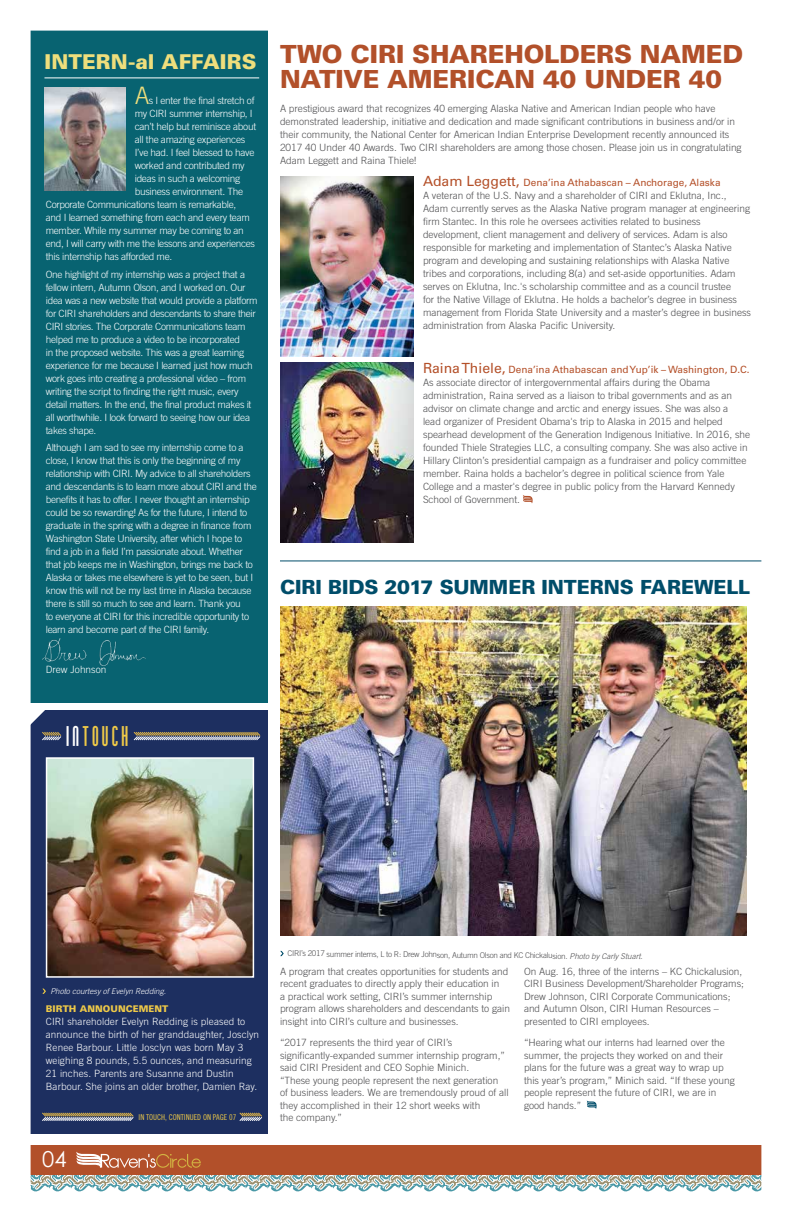
<style>
.page{position:relative;width:792px;height:1224px;background:#fff}
.page>*{position:absolute;margin:0;border:0;box-sizing:border-box;transform-origin:0 0}
.t1{font:900 25px/25px "Univers LT Std";letter-spacing:-.01em;color:#b2502a}
.t2{font:24px "Chingolo Pro";color:#eec948}
.t3{font:300 24px "Trade Gothic LT Std";color:#efde7c}
.t4{font:22px "Century Gothic";color:#fff}
.t5{font:900 20.5px "Univers LT Std";color:#efde7c}
.t6{font:900 19.5px "Univers LT Std";letter-spacing:-.005em;color:#004d6a}
.t7{font:300 10px/13px "Trade Gothic LT Std";color:#4d4d4f}
.t8{font:300 10px/13px "Trade Gothic LT Std";letter-spacing:-.03em;color:#fff}
.t9{font:300 10px/13px "Trade Gothic LT Std";letter-spacing:.01em;color:#fff}
.t10{font:10px "Univers LT Std";color:#b45029}
.t11{font:10px "Univers Black DTC";letter-spacing:.01em;color:#eec948}
.t12{font:300 10px "Trade Gothic LT Std";color:#fff}
.t13{font:300 8px "Trade Gothic LT Std";letter-spacing:-.04em;color:#4d4d4f}
.t14{font:italic 300 8px "Trade Gothic LT Std";color:#fff}
.t15{font:8px "Trade Gothic LT Std Cn 18";color:#eec948}
.s1{color:#fff}
.s2{font-size:14px}
.s3{font-style:italic}
</style>
<div class="page">
<img style="left:30px;top:30px;width:732px;height:1162px">
<h3 class="t5" style="left:44px;top:49px;width:214px">INTERN-al AFFAIRS</h3>
<h2 class="t3" style="left:135px;top:82px;width:16px">A</h2>
<p class="t8" style="left:149px;top:94px;width:107px">s I enter the final stretch of</p>
<p class="t8" style="left:135px;top:107px;width:120px">my CIRI summer internship, I</p>
<p class="t8" style="left:135px;top:120px;width:123px">can’t help but reminisce about</p>
<p class="t8" style="left:135px;top:133px;width:112px">all the amazing experiences</p>
<p class="t8" style="left:135px;top:146px;width:121px">I’ve had. I feel blessed to have</p>
<p class="t8" style="left:135px;top:159px;width:112px">worked and contributed my</p>
<p class="t8" style="left:135px;top:172px;width:107px">ideas in such a welcoming</p>
<p class="t8" style="left:135px;top:185px;width:110px">business environment. The</p>
<p class="t8" style="left:46px;top:198px;width:192px">Corporate Communications team is remarkable,</p>
<p class="t8" style="left:46px;top:211px;width:206px">and I learned something from each and every team</p>
<p class="t8" style="left:46px;top:224px;width:200px">member. While my summer may be coming to an</p>
<p class="t8" style="left:46px;top:237px;width:211px">end, I will carry with me the lessons and experiences</p>
<p class="t8" style="left:46px;top:250px;width:128px">this internship has afforded me.</p>
<p class="t8" style="left:46px;top:268px;width:213px">One highlight of my internship was a project that a fellow intern, Autumn Olson, and I worked on. Our idea was a new website that would provide a platform for CIRI shareholders and descendants to share their CIRI stories. The Corporate Communications team helped me to produce a video to be incorporated<br>in the proposed website. This was a great learning experience for me because I learned just how much work goes into creating a professional video – from writing the script to finding the right music, every detail matters. In the end, the final product makes it all worthwhile. I look forward to seeing how our idea takes shape.</p>
<p class="t8" style="left:46px;top:441px;width:213px">Although I am sad to see my internship come to a close, I know that this is only the beginning of my relationship with CIRI. My advice to all shareholders and descendants is to learn more about CIRI and the benefits it has to offer. I never thought an internship could be so rewarding! As for the future, I intend to graduate in the spring with a degree in finance from Washington State University, after which I hope to find a job in a field I’m passionate about. Whether that job keeps me in Washington, brings me back to Alaska or takes me elsewhere is yet to be seen, but I know this will not be my last time in Alaska because there is still so much to see and learn. Thank you<br>to everyone at CIRI for this incredible opportunity to learn and become part of the CIRI family.</p>
<p class="t12" style="left:46px;top:663px;width:62px">Drew Johnson</p>
<h2 class="t2" style="left:64px;top:722px;width:67px"><span class="s1">IN</span>TOUCH</h2>
<h1 class="t1" style="left:280px;top:41px;width:465px">TWO CIRI SHAREHOLDERS NAMED<br>NATIVE AMERICAN 40 UNDER 40</h1>
<p class="t7" style="left:280px;top:102px;width:463px">A prestigious award that recognizes 40 emerging Alaska Native and American Indian people who have demonstrated leadership, initiative and dedication and made significant contributions in business and/or in their community, the National Center for American Indian Enterprise Development recently announced its 2017 40 Under 40 Awards. Two CIRI shareholders are among those chosen. Please join us in congratulating Adam Leggett and Raina Thiele!</p>
<p class="t10" style="left:423px;top:177px;width:299px"><span class="s2">Adam Leggett,</span> Dena’ina Athabascan – Anchorage, Alaska</p>
<p class="t7" style="left:423px;top:189px;width:330px">A veteran of the U.S. Navy and a shareholder of CIRI and Eklutna, Inc., Adam currently serves as the Alaska Native program manager at engineering firm Stantec. In this role he oversees activities related to business development, client management and delivery of services. Adam is also responsible for marketing and implementation of Stantec’s Alaska Native program and developing and sustaining relationships with Alaska Native tribes and corporations, including 8(a) and set-aside opportunities. Adam serves on Eklutna, Inc.'s scholarship committee and as a council trustee<br>for the Native Village of Eklutna. He holds a bachelor’s degree in business management from Florida State University and a master’s degree in business administration from Alaska Pacific University.</p>
<p class="t10" style="left:423px;top:364px;width:328px"><span class="s2">Raina Thiele,</span> Dena’ina Athabascan and Yup’ik – Washington, D.C.</p>
<p class="t7" style="left:423px;top:376px;width:329px">As associate director of intergovernmental affairs during the Obama administration, Raina served as a liaison to tribal governments and as an advisor on climate change and arctic and energy issues. She was also a<br>lead organizer of President Obama's trip to Alaska in 2015 and helped spearhead development of the Generation Indigenous Initiative. In 2016, she founded Thiele Strategies LLC, a consulting company. She was also active in Hillary Clinton’s presidential campaign as a fundraiser and policy committee member. Raina holds a bachelor’s degree in political science from Yale College and a master's degree in public policy from the Harvard Kennedy School of Government.</p>
<h3 class="t6" style="left:280px;top:574px;width:472px">CIRI BIDS 2017 SUMMER INTERNS FAREWELL</h3>
<p class="t14" style="left:50px;top:986px;width:117px">Photo courtesy of Evelyn Redding.</p>
<p class="t11" style="left:46px;top:1003px;width:124px">BIRTH ANNOUNCEMENT</p>
<p class="t9" style="left:46px;top:1015px;width:215px">CIRI shareholder Evelyn Redding is pleased to announce the birth of her granddaughter, Josclyn Renee Barbour. Little Josclyn was born May 3 weighing 8 pounds, 5.5 ounces, and measuring 21 inches. Parents are Susanne and Dustin Barbour. She joins an older brother, Damien Ray.</p>
<h3 class="t4" style="left:42px;top:1145px;width:26px">04</h3>
<p class="t15" style="left:139px;top:1112px;width:99px">IN TOUCH, CONTINUED ON PAGE 07</p>
<p class="t13" style="left:287px;top:950px;width:357px">CIRI’s 2017 summer interns, L to R: Drew Johnson, Autumn Olson and KC Chickalusion. <span class="s3">Photo by Carly Stuart.</span></p>
<p class="t7" style="left:524px;top:965px;width:221px;line-height:12.5px">On Aug. 16, three of the interns – KC Chickalusion, CIRI Business Development/Shareholder Programs; Drew Johnson, CIRI Corporate Communications; and Autumn Olson, CIRI Human Resources – presented to CIRI employees.</p>
<p class="t7" style="left:524px;top:1036px;width:212px;line-height:12.5px">“Hearing what our interns had learned over the summer, the projects they worked on and their plans for the future was a great way to wrap up this year’s program,” Minich said. “If these young people represent the future of CIRI, we are in good hands.”</p>
<p class="t7" style="left:280px;top:965px;width:232px;line-height:12.5px">A program that creates opportunities for students and recent graduates to directly apply their education in<br>a practical work setting, CIRI’s summer internship program allows shareholders and descendants to gain insight into CIRI’s culture and businesses.</p>
<p class="t7" style="left:280px;top:1036px;width:230px;line-height:12.5px">“2017 represents the third year of CIRI’s significantly-expanded summer internship program,” said CIRI President and CEO Sophie Minich.<br>“These young people represent the next generation<br>of business leaders. We are tremendously proud of all they accomplished in their 12 short weeks with<br>the company.”</p>
</div>
